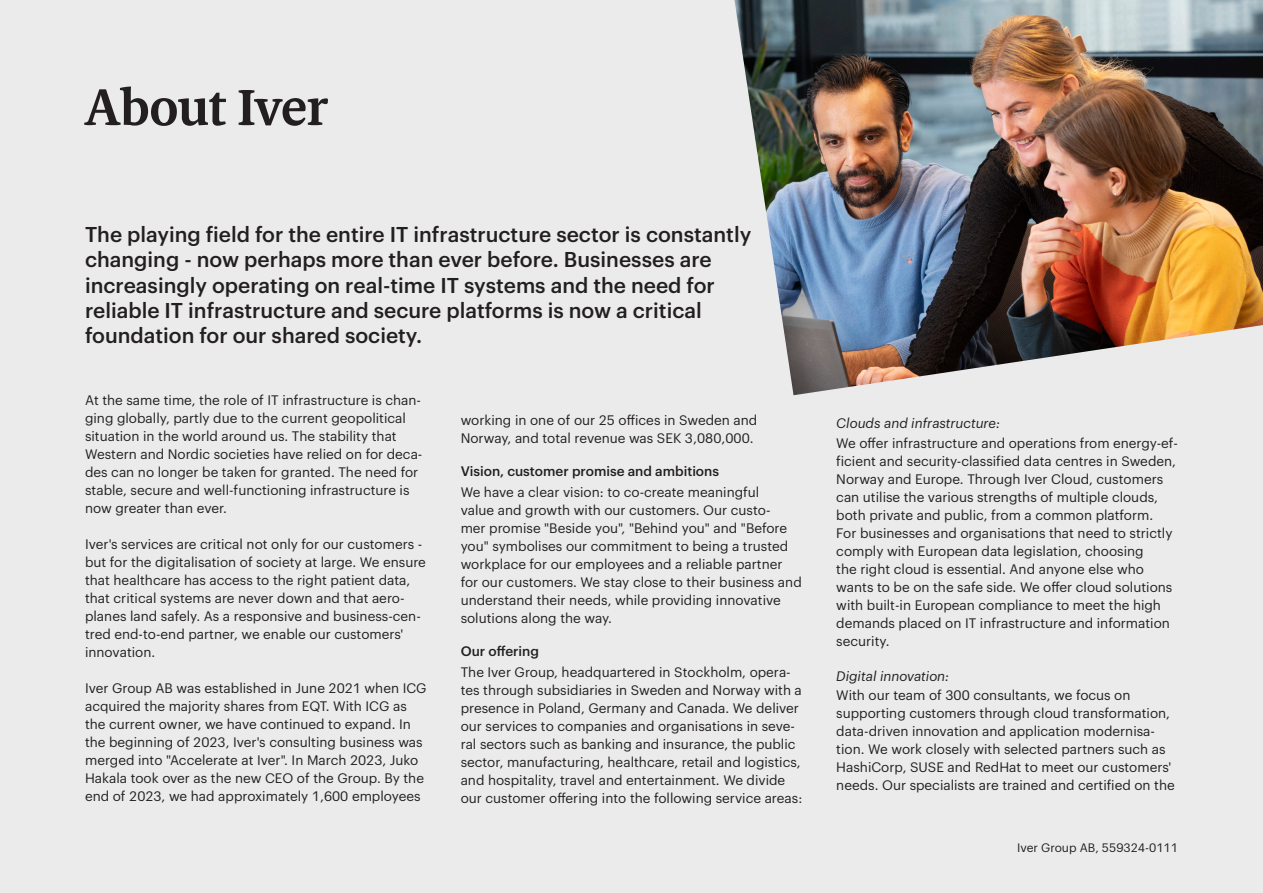
<style>
.page{position:relative;width:1263px;height:893px;background:#ebebec}
.page>*{position:absolute;margin:0;border:0;box-sizing:border-box;transform-origin:0 0}
.Rubrik{font:700 54px "Aleksei";letter-spacing:-.02em;color:#231f20}
.Ingress{font:500 21px/25.2px "Graphik";color:#231f20}
.Brödtext_utan_indrag{font:13.5px/18px "Graphik";color:#231f20}
.Mellanrubrik_1{font:500 13.5px "Graphik";color:#231f20}
.Mellanrubrik_2{font:italic 13.5px "Graphik";color:#231f20}
.t1{font:12px "Graphik";color:#231f20}
</style>
<div class="page">
<img style="left:734px;top:0;width:529px;height:395px">
<p class="Rubrik" style="left:85px;top:72px;width:244px">About Iver</p>
<p class="Ingress" style="left:85px;top:220px;width:668px">The playing field for the entire IT infrastructure sector is constantly changing - now perhaps more than ever before. Businesses are increasingly operating on real-time IT systems and the need for reliable IT infrastructure and secure platforms is now a critical foundation for our shared society.</p>
<p class="Brödtext_utan_indrag" style="left:85px;top:390px;width:339px">At the same time, the role of IT infrastructure is chan&shy;ging globally, partly due to the current geopolitical situation in the world around us. The stability that Western and Nordic societies have relied on for deca&shy;des can no longer be taken for granted. The need for stable, secure and well-functioning infrastructure is now greater than ever.</p>
<p class="Brödtext_utan_indrag" style="left:85px;top:534px;width:342px">Iver's services are critical not only for our customers - but for the digitalisation of society at large. We ensure that healthcare has access to the right patient data, that critical systems are never down and that aero&shy;planes land safely. As a responsive and business-cen&shy;tred end-to-end partner, we enable our customers' innovation.</p>
<p class="Brödtext_utan_indrag" style="left:85px;top:678px;width:343px">Iver Group AB was established in June 2021 when ICG acquired the majority shares from EQT. With ICG as the current owner, we have continued to expand. In the beginning of 2023, Iver's consulting business was merged into "Accelerate at Iver". In March 2023, Juko Hakala took over as the new CEO of the Group. By the end of 2023, we had approximately 1,600 employees</p>
<p class="Brödtext_utan_indrag" style="left:461px;top:410px;width:298px">working in one of our 25 offices in Sweden and<br>Norway, and total revenue was SEK 3,080,000.</p>
<p class="Mellanrubrik_1" style="left:461px;top:460px;width:260px">Vision, customer promise and ambitions</p>
<p class="Brödtext_utan_indrag" style="left:461px;top:482px;width:343px">We have a clear vision: to co-create meaningful<br>value and growth with our customers. Our custo-<br>mer promise "Beside you", "Behind you" and "Before you" symbolises our commitment to being a trusted workplace for our employees and a reliable partner for our customers. We stay close to their business and understand their needs, while providing innovative solutions along the way.</p>
<p class="Mellanrubrik_1" style="left:461px;top:640px;width:80px">Our offering</p>
<p class="Brödtext_utan_indrag" style="left:461px;top:662px;width:343px">The Iver Group, headquartered in Stockholm, opera&shy;tes through subsidiaries in Sweden and Norway with a presence in Poland, Germany and Canada. We deliver our services to companies and organisations in seve&shy;ral sectors such as banking and insurance, the public sector, manufacturing, healthcare, retail and logistics, and hospitality, travel and entertainment. We divide our customer offering into the following service areas:</p>
<p class="Mellanrubrik_2" style="left:836px;top:413px;width:165px">Clouds and infrastructure:</p>
<p class="Brödtext_utan_indrag" style="left:836px;top:433px;width:343px">We offer infrastructure and operations from energy-ef&shy;ficient and security-classified data centres in Sweden, Norway and Europe. Through Iver Cloud, customers can utilise the various strengths of multiple clouds, both private and public, from a common platform.<br>For businesses and organisations that need to strictly comply with European data legislation, choosing<br>the right cloud is essential. And anyone else who wants to be on the safe side. We offer cloud solutions with built-in European compliance to meet the high demands placed on IT infrastructure and information security.</p>
<p class="Mellanrubrik_2" style="left:836px;top:665px;width:114px">Digital innovation:</p>
<p class="Brödtext_utan_indrag" style="left:836px;top:685px;width:340px">With our team of 300 consultants, we focus on supporting customers through cloud transformation, data-driven innovation and application modernisa&shy;tion. We work closely with selected partners such as HashiCorp, SUSE and RedHat to meet our customers' needs. Our specialists are trained and certified on the</p>
<p class="t1" style="left:1017px;top:839px;width:162px">Iver Group AB, 559324-0111</p>
</div>
